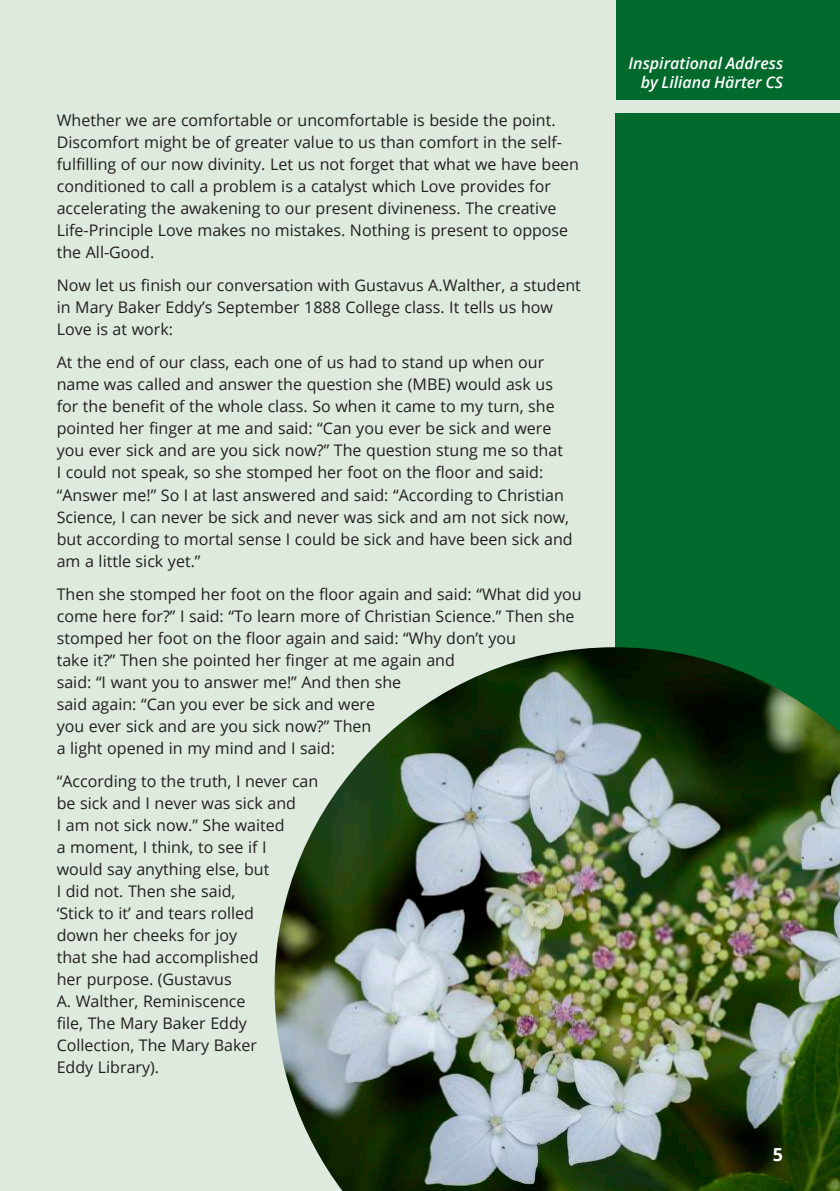
<style>
.page{position:relative;width:840px;height:1191px;background:#fff}
.page>*{position:absolute;margin:0;border:0;box-sizing:border-box;transform-origin:0 0}
.t1{font:700 18px "Open Sans";color:#fff}
.t2{font:16px/22px "Open Sans";color:#231f20}
.t3{font:italic 600 16px/19.2px "Open Sans";color:#fff;text-align:right}
</style>
<div class="page">
<div style="left:0;top:0;width:839px;height:1191px;background:#deeade"></div>
<div style="left:616px;top:0;width:223px;height:99px;background:#00692c"></div>
<div style="left:615px;top:113px;width:224px;height:1078px;background:#00692c"></div>
<img style="left:274px;top:647px;width:565px;height:544px">
<p class="t2" style="left:57px;top:108px;width:523px">Whether we are comfortable or uncomfortable is beside the point.<br>Discomfort might be of greater value to us than comfort in the self&shy;fulfilling of our now divinity. Let us not forget that what we have been conditioned to call a problem is a catalyst which Love provides for accelerating the awakening to our present divineness. The creative Life-Principle Love makes no mistakes. Nothing is present to oppose the All-Good.</p>
<p class="t2" style="left:57px;top:274px;width:525px">Now let us finish our conversation with Gustavus A.Walther, a student in Mary Baker Eddy’s September 1888 College class. It tells us how<br>Love is at work:</p>
<p class="t2" style="left:57px;top:351px;width:517px">At the end of our class, each one of us had to stand up when our name was called and answer the question she (MBE) would ask us for the benefit of the whole class. So when it came to my turn, she pointed her finger at me and said: “Can you ever be sick and were you ever sick and are you sick now?” The question stung me so that<br>I could not speak, so she stomped her foot on the floor and said: “Answer me!” So I at last answered and said: “According to Christian Science, I can never be sick and never was sick and am not sick now, but according to mortal sense I could be sick and have been sick and am a little sick yet.”</p>
<p class="t2" style="left:57px;top:582px;width:526px">Then she stomped her foot on the floor again and said: “What did you come here for?” I said: “To learn more of Christian Science.” Then she stomped her foot on the floor again and said: “Why don’t you<br>take it?” Then she pointed her finger at me again and<br>said: “I want you to answer me!” And then she<br>said again: “Can you ever be sick and were<br>you ever sick and are you sick now?” Then<br>a light opened in my mind and I said:</p>
<p class="t2" style="left:57px;top:770px;width:263px">“According to the truth, I never can be sick and I never was sick and<br>I am not sick now.” She waited<br>a moment, I think, to see if I<br>would say anything else, but<br>I did not. Then she said,<br>‘Stick to it’ and tears rolled<br>down her cheeks for joy<br>that she had accomplished<br>her purpose. (Gustavus<br>A. Walther, Reminiscence<br>file, The Mary Baker Eddy<br>Collection, The Mary Baker<br>Eddy Library).</p>
<p class="t3" style="left:628px;top:53px;width:156px">Inspirational Address by Liliana Härter CS</p>
<p class="t1" style="left:772px;top:1141px;width:12px">5</p>
</div>
